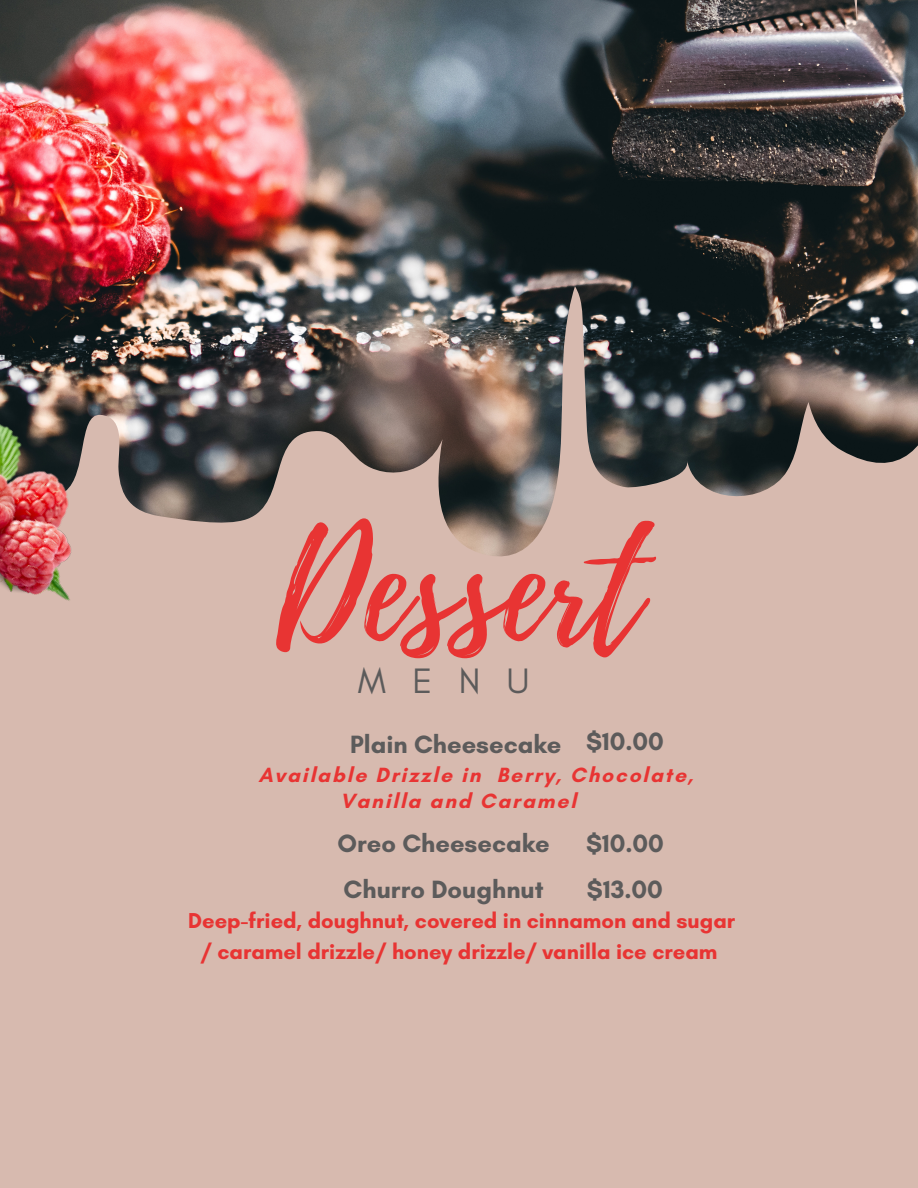
<style>
.page{position:relative;width:918px;height:1188px;background:#d7baaf}
.page>*{position:absolute;margin:0;border:0;box-sizing:border-box;transform-origin:0 0}
.t1{font:144.9px "Playlist Script";color:#e83433}
.t2{font:36px "Glacial Indifference";color:#5c5b5b}
.t3{font:700 25.5px "Glacial Indifference";color:#5c5b5b}
.t4{font:700 21.9px/30.3px "Glacial Indifference";color:#e83433;text-align:center}
.t5{font:700 21px/25.8px "Glacial Indifference";letter-spacing:.09em;color:#e83433}
</style>
<div class="page">
<img style="left:0;top:0;width:918px;height:557px">
<img style="left:0;top:382px;width:129px;height:219px">
<p class="t1" style="left:276px;top:485px;width:367px">Dessert</p>
<p class="t2" style="left:358px;top:659px;width:173px">MENU</p>
<p class="t3" style="left:350px;top:729px;width:213px">Plain Cheesecake</p>
<p class="t3" style="left:586px;top:726px;width:79px">$10.00</p>
<p class="t5" style="left:340px;top:762px;width:355px;text-indent:-81px">Available Drizzle in Berry, Chocolate,<br>Vanilla and Caramel</p>
<p class="t3" style="left:337px;top:828px;width:214px">Oreo Cheesecake</p>
<p class="t3" style="left:344px;top:874px;width:202px">Churro Doughnut</p>
<p class="t3" style="left:586px;top:828px;width:79px">$10.00</p>
<p class="t3" style="left:587px;top:874px;width:77px">$13.00</p>
<p class="t4" style="left:188px;top:905px;width:548px">Deep-fried, doughnut, covered in cinnamon and sugar / caramel drizzle/ honey drizzle/ vanilla ice cream</p>
</div>
